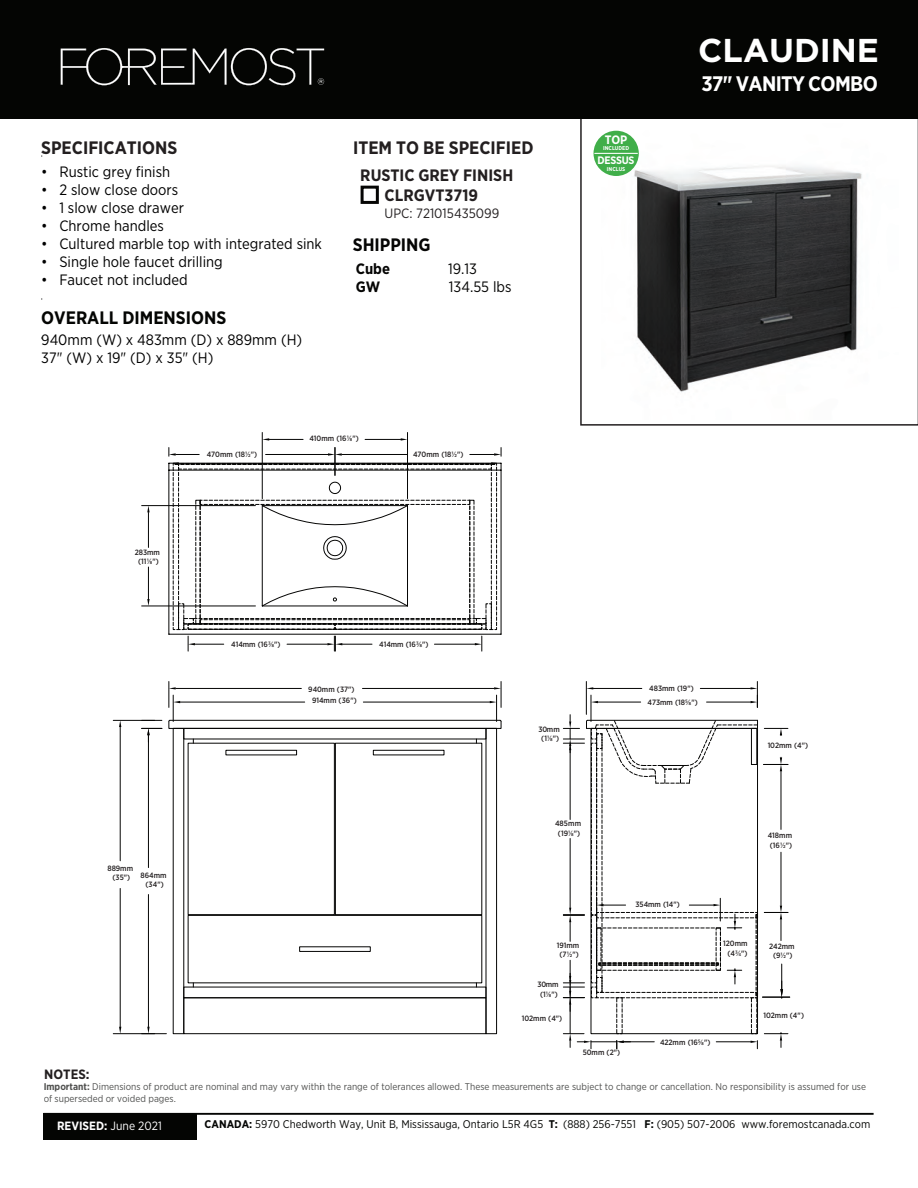
<style>
.page{position:relative;width:918px;height:1188px;background:#fff}
.page>*{position:absolute;margin:0;border:0;box-sizing:border-box;transform-origin:0 0}
.t1{font:700 33px "Gotham";color:#fff}
.t2{font:700 21px "Gotham Narrow";letter-spacing:-.035em;color:#fff}
.t3{font:700 18px "Gotham Narrow";color:#231f20}
.t4{font:700 18px "Gotham Narrow";color:#040503}
.t5{font:700 18px "Gotham Narrow";color:#050504}
.t6{font:700 16.5px "Gotham Narrow";color:#231f20}
.t7{font:15px/18px "Gotham Narrow";color:#000}
.t8{font:15px "Gotham Narrow";color:#050504}
.t9{font:700 15px "Gotham Narrow";color:#050504}
.t10{font:13.5px "Gotham Narrow";color:#231f20}
.t11{font:700 13.5px "Gotham Narrow";color:#231f20}
.t12{font:700 12.15px "Gotham Narrow";color:#fff}
.t13{font:700 12px "Gotham Narrow";color:#fff}
.t14{font:11.1px "Gotham Narrow";color:#040503}
.t15{font:700 10.8px "Gotham Narrow";letter-spacing:-.025em;color:#fff}
.t16{font:9.75px/11.7px "Gotham Narrow";color:#040503}
.t17{font:500 7.65px/9.1px "Gotham Narrow";letter-spacing:-.005em;color:#231f20;text-align:center}
.t18{font:700 5.55px "Gotham Narrow";color:#fff}
.s1{color:#252122}
.s2{font-weight:700}
.s3{font-weight:400}
</style>
<div class="page">
<svg style="left:580px;top:119px;width:338px;height:307px"></svg>
<div style="left:0;top:0;width:918px;height:119px;background:#040503"></div>
<svg style="left:61px;top:48px;width:263px;height:37px"></svg>
<hr style="left:43px;top:1113px;width:831px;height:2px;background:#040503">
<div style="left:43px;top:1113px;width:153px;height:27px;background:#040503"></div>
<div style="left:361px;top:186px;width:18px;height:18px;border:3px solid #050504"></div>
<div style="left:594px;top:131px;width:45px;height:45px;background:#40ae49;border-radius:50%"></div>
<hr style="left:595px;top:153px;width:42px;height:1px;background:#fff">
<svg style="left:183px;top:729px;width:314px;height:305px"></svg>
<div style="left:184px;top:987px;width:302px;height:11px;border:1px solid #050504"></div>
<div style="left:184px;top:998px;width:302px;height:36px;border:1px solid #050504"></div>
<div style="left:188px;top:915px;width:294px;height:68px;border:1px solid #050504"></div>
<div style="left:188px;top:743px;width:147px;height:172px;border:1px solid #050504"></div>
<hr style="left:501px;top:463px;width:1px;height:171px;background:#050504">
<hr style="left:169px;top:634px;width:332px;height:1px;background:#050504">
<hr style="left:169px;top:463px;width:1px;height:171px;background:#050504">
<div style="left:169px;top:721px;width:332px;height:8px;border:1px solid #050504"></div>
<hr style="left:170px;top:720px;width:330px;height:1px;background:#050504">
<div style="left:335px;top:743px;width:147px;height:172px;border:1px solid #050504"></div>
<div style="left:226px;top:750px;width:71px;height:5px;border:1px solid #050504"></div>
<div style="left:373px;top:750px;width:71px;height:5px;border:1px solid #050504"></div>
<div style="left:299px;top:947px;width:71px;height:5px;border:1px solid #050504"></div>
<hr style="left:262px;top:432px;width:1px;height:67px;background:#050504">
<hr style="left:407px;top:432px;width:1px;height:67px;background:#050504">
<hr style="left:269px;top:439px;width:34px;height:1px;background:#050504">
<hr style="left:365px;top:439px;width:36px;height:1px;background:#050504">
<svg style="left:262px;top:438px;width:7px;height:3px"></svg>
<svg style="left:401px;top:438px;width:6px;height:3px"></svg>
<hr style="left:142px;top:505px;width:113px;height:1px;background:#050504">
<hr style="left:142px;top:606px;width:113px;height:1px;background:#050504">
<hr style="left:148px;top:512px;width:1px;height:35px;background:#050504">
<hr style="left:148px;top:567px;width:1px;height:32px;background:#050504">
<svg style="left:147px;top:506px;width:3px;height:6px"></svg>
<svg style="left:147px;top:599px;width:3px;height:7px"></svg>
<hr style="left:287px;top:644px;width:40px;height:1px;background:#050504">
<svg style="left:188px;top:636px;width:36px;height:15px"></svg>
<hr style="left:342px;top:644px;width:30px;height:1px;background:#050504">
<hr style="left:434px;top:644px;width:41px;height:1px;background:#050504">
<svg style="left:327px;top:636px;width:15px;height:15px"></svg>
<svg style="left:475px;top:636px;width:8px;height:15px"></svg>
<hr style="left:176px;top:688px;width:125px;height:1px;background:#050504">
<hr style="left:362px;top:688px;width:132px;height:1px;background:#050504">
<hr style="left:180px;top:702px;width:125px;height:1px;background:#050504">
<hr style="left:363px;top:702px;width:127px;height:1px;background:#050504">
<svg style="left:168px;top:682px;width:12px;height:40px"></svg>
<svg style="left:490px;top:682px;width:12px;height:40px"></svg>
<svg style="left:563px;top:682px;width:227px;height:367px"></svg>
<hr style="left:148px;top:895px;width:1px;height:132px;background:#050504">
<hr style="left:148px;top:735px;width:1px;height:133px;background:#050504">
<svg style="left:147px;top:1027px;width:19px;height:7px"></svg>
<svg style="left:142px;top:728px;width:20px;height:14px"></svg>
<hr style="left:113px;top:720px;width:42px;height:1px;background:#050504">
<hr style="left:113px;top:1033px;width:42px;height:1px;background:#050504">
<hr style="left:120px;top:727px;width:1px;height:134px;background:#050504">
<hr style="left:120px;top:888px;width:1px;height:139px;background:#050504">
<svg style="left:119px;top:720px;width:2px;height:7px"></svg>
<svg style="left:119px;top:1027px;width:2px;height:7px"></svg>
<svg style="left:169px;top:448px;width:333px;height:182px"></svg>
<h3 class="t3" style="left:41px;top:136px;width:138px">SPECIFICATIONS</h3>
<h3 class="t3" style="left:353px;top:136px;width:182px">ITEM TO BE SPECIFIED</h3>
<h3 class="t7" style="left:41px;top:162px;width:131px">• Rustic grey finish</h3>
<h3 class="t7" style="left:41px;top:180px;width:139px">• 2 slow close doors</h3>
<h3 class="t7" style="left:41px;top:198px;width:144px">• 1 slow close drawer</h3>
<h3 class="t7" style="left:41px;top:216px;width:124px">• Chrome handles</h3>
<h3 class="t7" style="left:41px;top:234px;width:282px">• Cultured marble top with integrated sink</h3>
<h3 class="t7" style="left:41px;top:252px;width:183px">• Single hole faucet drilling</h3>
<h3 class="t7" style="left:41px;top:270px;width:148px">• Faucet not included</h3>
<h3 class="t4" style="left:41px;top:306px;width:187px">OVERALL DIMENSIONS</h3>
<h3 class="t7" style="left:41px;top:330px;width:262px">940mm (W) x 483mm (D) x 889mm (H)<br>37" (W) x 19" (D) x 35" (H)</h3>
<h3 class="t6" style="left:360px;top:165px;width:154px">RUSTIC GREY FINISH</h3>
<h3 class="t6" style="left:385px;top:185px;width:95px">CLRGVT3719</h3>
<h3 class="t10" style="left:385px;top:205px;width:116px"><span class="s1">UPC</span>: 721015435099</h3>
<h3 class="t5" style="left:353px;top:233px;width:79px">SHIPPING</h3>
<h3 class="t9" style="left:356px;top:259px;width:36px">Cube</h3>
<h3 class="t8" style="left:448px;top:259px;width:31px">19.13</h3>
<h3 class="t9" style="left:356px;top:277px;width:26px">GW</h3>
<h3 class="t8" style="left:449px;top:277px;width:64px">134.55 lbs</h3>
<p class="t17" style="left:309px;top:433px;width:51px">410mm (16⅛")</p>
<p class="t17" style="left:207px;top:450px;width:52px">470mm (18½")</p>
<p class="t17" style="left:413px;top:450px;width:52px">470mm (18½")</p>
<h3 class="t12" style="left:605px;top:132px;width:24px">TOP</h3>
<p class="t18" style="left:603px;top:145px;width:27px">INCLUDED</p>
<h3 class="t15" style="left:598px;top:153px;width:38px">DESSUS</h3>
<p class="t18" style="left:607px;top:165px;width:20px">INCLUS</p>
<h1 class="t1" style="left:698px;top:29px;width:182px">CLAUDINE</h1>
<h2 class="t2" style="left:702px;top:70px;width:178px">37" VANITY COMBO</h2>
<p class="t17" style="left:135px;top:548px;width:27px">283mm (11⅛")</p>
<p class="t17" style="left:107px;top:864px;width:27px">889mm (35")</p>
<p class="t17" style="left:141px;top:871px;width:27px">864mm (34")</p>
<p class="t17" style="left:231px;top:640px;width:51px">414mm (16⅜")</p>
<p class="t17" style="left:308px;top:683px;width:50px;line-height:11.6px">940mm (37")<br>914mm (36")</p>
<p class="t17" style="left:379px;top:640px;width:51px">414mm (16⅜")</p>
<p class="t17" style="left:539px;top:725px;width:23px">30mm (1⅛")</p>
<p class="t17" style="left:555px;top:819px;width:27px">485mm (19⅛")</p>
<p class="t17" style="left:557px;top:941px;width:24px">191mm (7½")</p>
<p class="t17" style="left:537px;top:980px;width:23px">30mm (1⅛")</p>
<p class="t17" style="left:522px;top:1013px;width:42px">102mm (4")</p>
<p class="t17" style="left:649px;top:683px;width:46px">483mm (19")</p>
<p class="t17" style="left:648px;top:698px;width:52px">473mm (18⅝")</p>
<p class="t17" style="left:768px;top:740px;width:42px">102mm (4")</p>
<p class="t17" style="left:636px;top:900px;width:46px">354mm (14")</p>
<p class="t17" style="left:768px;top:831px;width:26px;text-align:left">418mm (16½")</p>
<p class="t17" style="left:723px;top:939px;width:26px">120mm (4¾")</p>
<p class="t17" style="left:769px;top:941px;width:27px">242mm (9½")</p>
<p class="t17" style="left:660px;top:1037px;width:52px">422mm (16⅝")</p>
<p class="t17" style="left:763px;top:1010px;width:42px">102mm (4")</p>
<h3 class="t11" style="left:44px;top:1066px;width:47px">NOTES:</h3>
<p class="t17" style="left:583px;top:1048px;width:39px">50mm (2")</p>
<p class="t16" style="left:44px;top:1081px;width:824px"><span class="s2">Important:</span> Dimensions of product are nominal and may vary within the range of tolerances allowed. These measurements are subject to change or cancellation. No responsibility is assumed for use of superseded or voided pages.</p>
<h3 class="t13" style="left:57px;top:1118px;width:106px">REVISED: <span class="s3">June 2021</span></h3>
<h3 class="t14" style="left:205px;top:1117px;width:667px"><span class="s2">CANADA:</span> 5970 Chedworth Way, Unit B, Mississauga, Ontario L5R 4G5 <span class="s2">T:</span> (888) 256-7551 <span class="s2">F:</span> (905) 507-2006 www.foremostcanada.com</h3>
</div>
